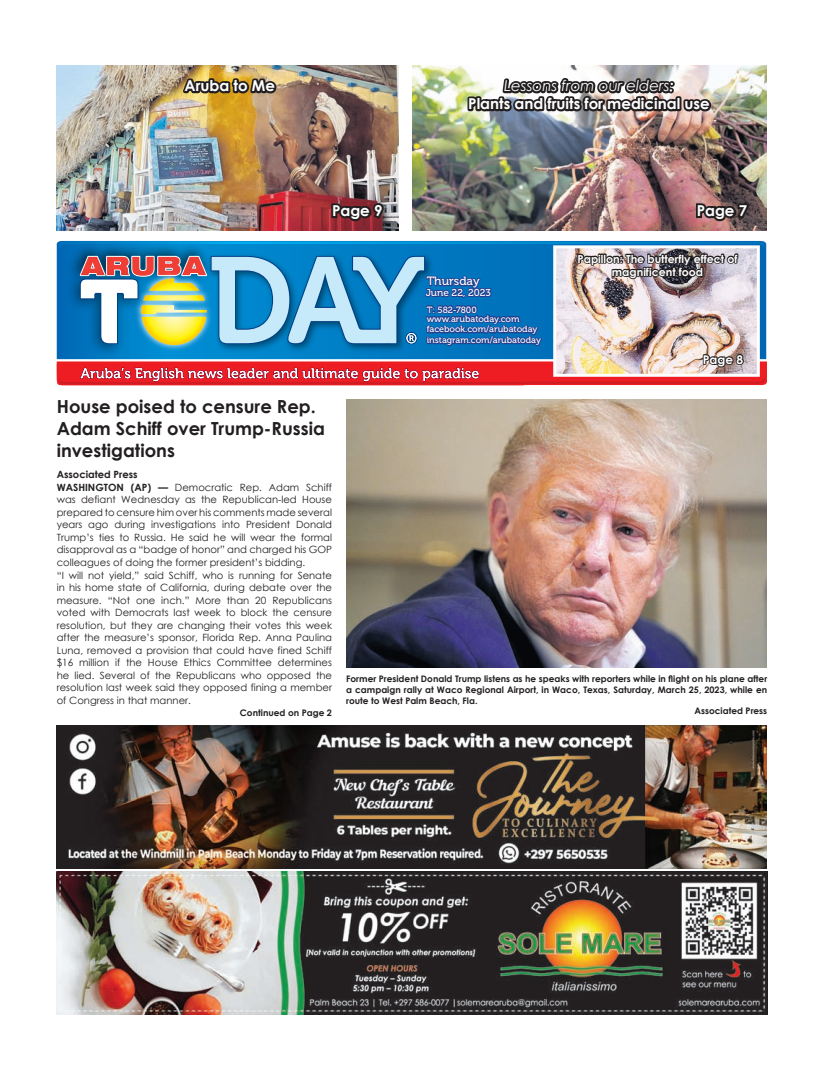
<style>
.page{position:relative;width:823px;height:1078px;background:#fff}
.page>*{position:absolute;margin:0;border:0;box-sizing:border-box;transform-origin:0 0}
.t1{font:700 18px/21.6px "Century Gothic";color:#231f20}
.t2{font:700 15px "Century Gothic";color:#fff}
.t3{font:italic 15px "Century Gothic";color:#fff}
.t4{font:12px "Museo 500";color:#fff}
.t5{font:700 12px "Century Gothic";color:#fff}
.t6{font:700 11px/13.2px "Century Gothic";color:#fff;text-align:center}
.t7{font:10px/12.5px "Century Gothic";color:#231f20}
.t8{font:10px "Museo 500";color:#fff}
.t9{font:700 9px "Century Gothic";color:#231f20}
.t10{font:9px/9px "Museo 500";color:#fff}
.s1{font-weight:700}
</style>
<div class="page">
<img style="left:57px;top:871px;width:709px;height:142px">
<img style="left:56px;top:725px;width:710px;height:143px">
<img style="left:57px;top:66px;width:341px;height:164px">
<img style="left:412px;top:66px;width:353px;height:164px">
<img style="left:180px;top:68px;width:100px;height:34px">
<svg style="left:329px;top:200px;width:57px;height:24px"></svg>
<img style="left:465px;top:65px;width:249px;height:101px">
<svg style="left:693px;top:200px;width:57px;height:24px"></svg>
<img style="left:346px;top:400px;width:419px;height:267px">
<img style="left:56px;top:241px;width:709px;height:144px">
<h2 class="t2" style="left:184px;top:74px;width:92px">Aruba to Me</h2>
<h2 class="t2" style="left:332px;top:199px;width:52px">Page 9</h2>
<h1 class="t1" style="left:57px;top:395px;width:269px">House poised to censure Rep.<br>Adam Schiff over Trump-Russia investigations</h1>
<h2 class="t3" style="left:504px;top:75px;width:171px">Lessons from our elders:</h2>
<h2 class="t2" style="left:468px;top:92px;width:243px">Plants and fruits for medicinal use</h2>
<p class="t4" style="left:426px;top:274px;width:54px">Thursday</p>
<p class="t10" style="left:426px;top:305px;width:94px">T: 582-7800 www.arubatoday.com</p>
<p class="t10" style="left:426px;top:324px;width:116px;line-height:10.8px">facebook.com/arubatoday instagram.com/arubatoday</p>
<p class="t8" style="left:425px;top:287px;width:67px">June 22, 2023</p>
<h2 class="t2" style="left:696px;top:199px;width:52px">Page 7</h2>
<p class="t6" style="left:577px;top:251px;width:161px">Papillon: The butterfly effect of magnificent food</p>
<p class="t5" style="left:702px;top:350px;width:42px">Page 8</p>
<p class="t7" style="left:57px;top:468px;width:276px"><span class="s1">Associated Press<br>WASHINGTON (AP) —</span> Democratic Rep. Adam Schiff was defiant Wednesday as the Republican-led House prepared to censure him over his comments made several years ago during investigations into President Donald Trump’s ties to Russia. He said he will wear the formal disapproval as a “badge of honor” and charged his GOP colleagues of doing the former president’s bidding.<br>“I will not yield,” said Schiff, who is running for Senate in his home state of California, during debate over the measure. “Not one inch.” More than 20 Republicans voted with Democrats last week to block the censure resolution, but they are changing their votes this week after the measure’s sponsor, Florida Rep. Anna Paulina Luna, removed a provision that could have fined Schiff $16 million if the House Ethics Committee determines he lied. Several of the Republicans who opposed the resolution last week said they opposed fining a member of Congress in that manner.</p>
<p class="t9" style="left:240px;top:705px;width:93px">Continued on Page 2</p>
<p class="t9" style="left:346px;top:671px;width:422px">Former President Donald Trump listens as he speaks with reporters while in flight on his plane after</p>
<p class="t9" style="left:346px;top:682px;width:422px">a campaign rally at Waco Regional Airport, in Waco, Texas, Saturday, March 25, 2023, while en</p>
<p class="t9" style="left:346px;top:693px;width:133px">route to West Palm Beach, Fla.</p>
<p class="t9" style="left:694px;top:704px;width:74px">Associated Press</p>
</div>
